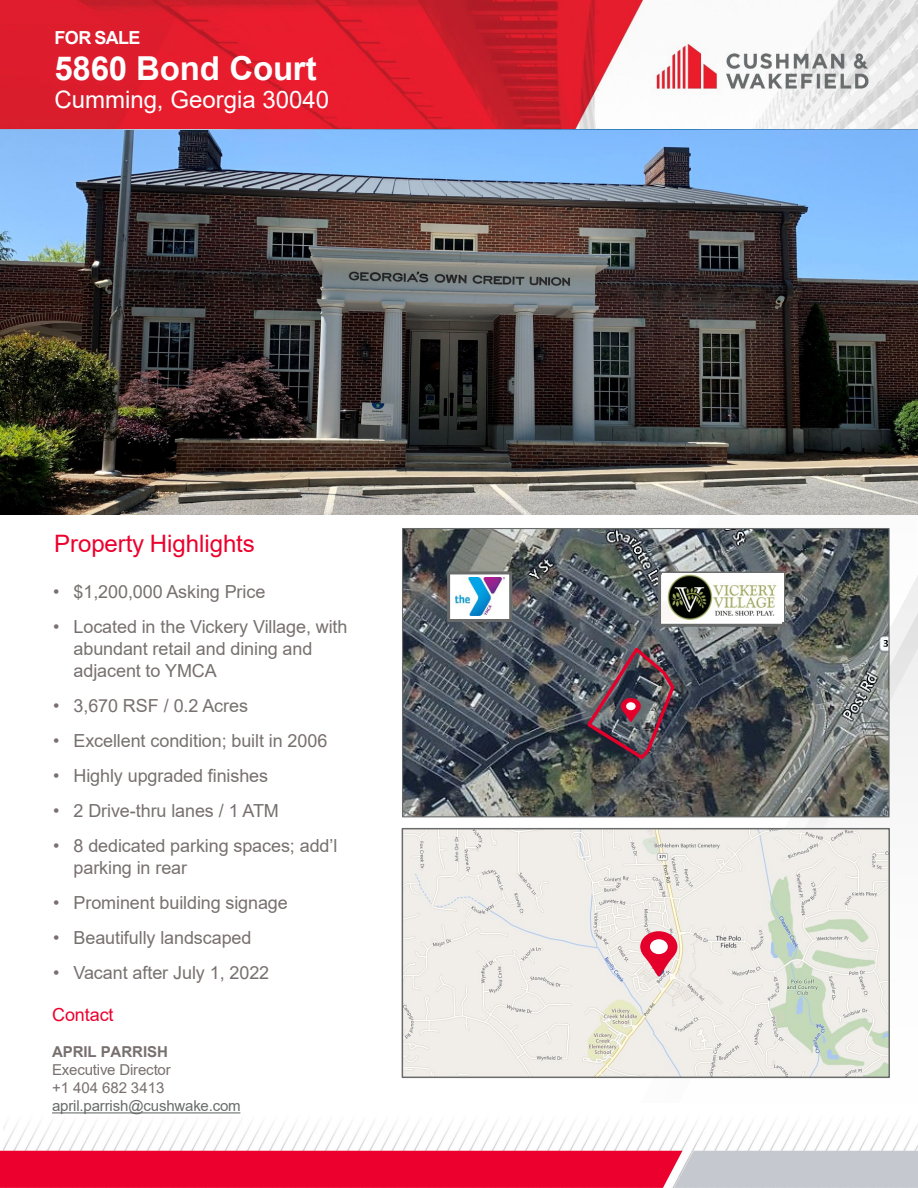
<style>
.page{position:relative;width:918px;height:1188px;background:#fff}
.page>*{position:absolute;margin:0;border:0;box-sizing:border-box;transform-origin:0 0}
.t1{font:700 33px "Arial";letter-spacing:-.005em;color:#fff}
.t2{font:24px "Arial";color:#fff}
.t3{font:24px "Arial";letter-spacing:-.005em;color:#ec002d}
.t4{font:18px/21.6px "Arial";letter-spacing:-.005em;color:#77706e}
.t5{font:18px "Arial";letter-spacing:-.005em;color:#ec002d}
.t6{font:700 18px "Arial";letter-spacing:-.035em;color:#fff}
.t7{font:15px/18px "Arial";letter-spacing:-.01em;color:#77706e}
.t8{font:15px "Arial";letter-spacing:-.01em;color:#696b6b}
.t9{font:700 15px "Arial";letter-spacing:-.005em;color:#77706e}
</style>
<div class="page">
<svg style="left:595px;top:576px;width:323px;height:503px"></svg>
<img style="left:4px;top:1112px;width:914px;height:39px">
<img style="left:0;top:0;width:918px;height:130px">
<svg style="left:52px;top:1112px;width:188px;height:1px"></svg>
<svg style="left:0;top:1151px;width:918px;height:37px;background:#e23658"></svg>
<svg style="left:653px;top:514px;width:264px;height:96px"></svg>
<img style="left:404px;top:530px;width:484px;height:285px">
<div style="left:402px;top:528px;width:488px;height:289px;border:1px solid #696b6b"></div>
<img style="left:584px;top:645px;width:92px;height:117px">
<div style="left:658px;top:571px;width:127px;height:56px;background:#fff;border:3px solid #696b6b"></div>
<img style="left:663px;top:573px;width:120px;height:48px">
<div style="left:447px;top:571px;width:65px;height:51px;background:#fff;border:3px solid #696b6b"></div>
<img style="left:455px;top:578px;width:49px;height:38px">
<img style="left:405px;top:831px;width:482px;height:244px">
<div style="left:402px;top:828px;width:488px;height:250px;border:2px solid #696b6b"></div>
<svg style="left:640px;top:931px;width:37px;height:46px;background:#e87387"></svg>
<img style="left:0;top:130px;width:918px;height:384px">
<p class="t6" style="left:54px;top:25px;width:87px">FOR SALE</p>
<h1 class="t1" style="left:54px;top:46px;width:264px">5860 Bond Court</h1>
<h2 class="t2" style="left:54px;top:83px;width:276px">Cumming, Georgia 30040</h2>
<p class="t3" style="left:54px;top:527px;width:202px">Property Highlights</p>
<p class="t4" style="left:53px;top:581px;width:214px">• $1,200,000 Asking Price</p>
<p class="t4" style="left:74px;top:616px;width:276px;text-indent:-20px">• Located in the Vickery Village, with abundant retail and dining and adjacent to YMCA</p>
<p class="t4" style="left:53px;top:695px;width:196px">• 3,670 RSF / 0.2 Acres</p>
<p class="t4" style="left:53px;top:730px;width:276px">• Excellent condition; built in 2006</p>
<p class="t4" style="left:53px;top:765px;width:216px">• Highly upgraded finishes</p>
<p class="t4" style="left:53px;top:800px;width:227px">• 2 Drive-thru lanes / 1 ATM</p>
<p class="t4" style="left:74px;top:835px;width:265px;text-indent:-20px">• 8 dedicated parking spaces; add’l parking in rear</p>
<p class="t4" style="left:53px;top:892px;width:236px">• Prominent building signage</p>
<p class="t4" style="left:53px;top:927px;width:200px">• Beautifully landscaped</p>
<p class="t4" style="left:53px;top:962px;width:218px">• Vacant after July 1, 2022</p>
<p class="t5" style="left:52px;top:1003px;width:63px">Contact</p>
<p class="t9" style="left:52px;top:1041px;width:117px">APRIL PARRISH</p>
<p class="t7" style="left:52px;top:1060px;width:120px">Executive Director +1 404 682 3413</p>
<p class="t8" style="left:52px;top:1095px;width:190px">april.parrish@cushwake.com</p>
</div>
